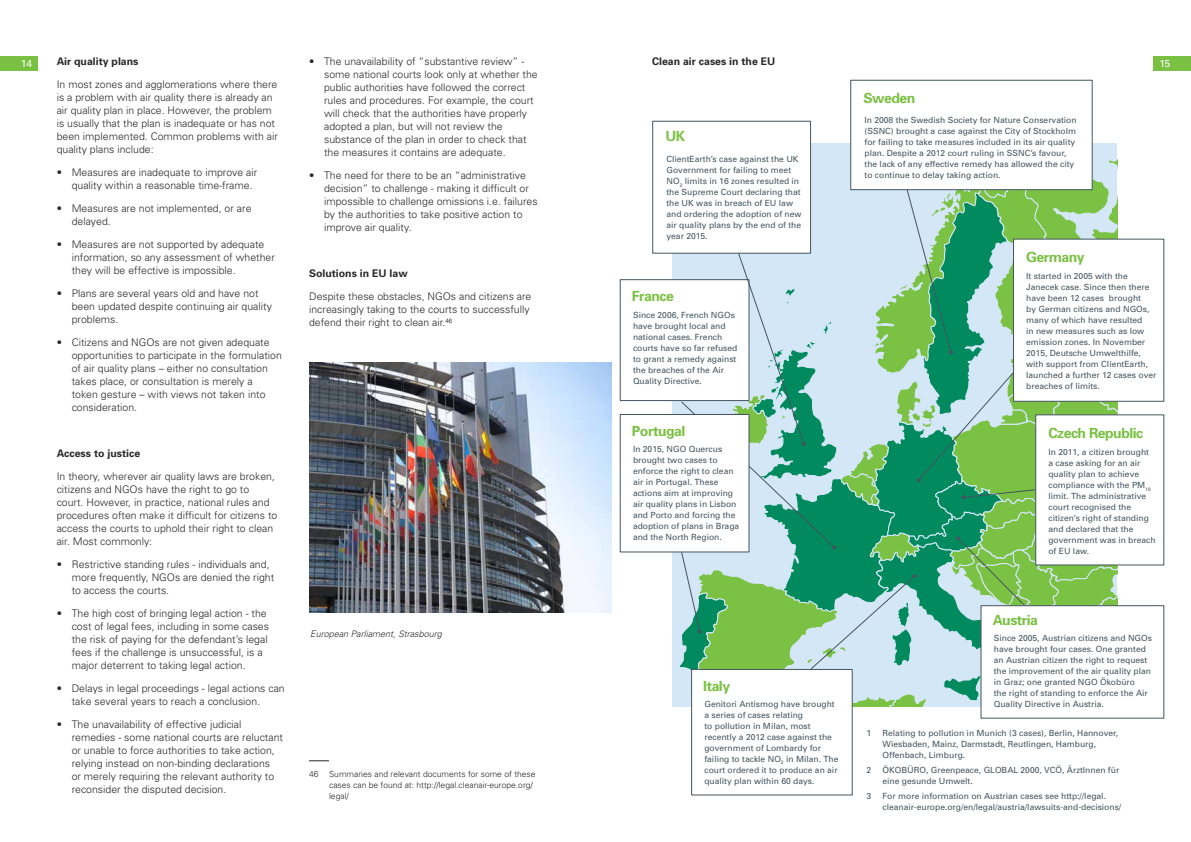
<style>
.page{position:relative;width:1191px;height:842px;background:#fff}
.page>*{position:absolute;margin:0;border:0;box-sizing:border-box;transform-origin:0 0}
.t1{font:700 14px "Univers";letter-spacing:-.035em;color:#7ac143}
.t2{font:300 10.5px/13px "Univers";color:#292829}
.t3{font:700 10.5px "Univers";color:#292829}
.t4{font:10px "Univers";color:#fff}
.t5{font:italic 300 9px "Univers";color:#292829}
.t6{font:8.5px/11px "Univers";color:#455560}
.t7{font:300 8.5px/11px "Univers";color:#292829}
</style>
<div class="page">
<div style="left:1153px;top:57px;width:38px;height:14px;background:#7ac143"></div>
<div style="left:0;top:57px;width:38px;height:14px;background:#7ac143"></div>
<svg style="left:309px;top:761px;width:20px;height:1px"></svg>
<img style="left:309px;top:363px;width:302px;height:249px">
<div style="left:620px;top:279px;width:129px;height:122px;background:#fff;border:1px solid #455560"></div>
<svg style="left:672px;top:143px;width:445px;height:563px"></svg>
<div style="left:652px;top:121px;width:158px;height:132px;background:#fff;border:1px solid #455560"></div>
<div style="left:1013px;top:239px;width:151px;height:162px;background:#fff"></div>
<div style="left:1035px;top:415px;width:129px;height:150px;background:#fff"></div>
<div style="left:981px;top:605px;width:183px;height:113px;background:#fff;border:1px solid #455560"></div>
<div style="left:850px;top:80px;width:242px;height:110px;background:#fff;border:1px solid #455560"></div>
<div style="left:620px;top:414px;width:129px;height:138px;background:#fff;border:1px solid #455560"></div>
<p class="t2" style="left:324px;top:55px;width:215px;text-indent:-15px">• The unavailability of “substantive review” - some national courts look only at whether the public authorities have followed the correct rules and procedures. For example, the court will check that the authorities have properly adopted a plan, but will not review the substance of the plan in order to check that the measures it contains are adequate.</p>
<p class="t2" style="left:324px;top:169px;width:215px;text-indent:-15px">• The need for there to be an “administrative decision” to challenge - making it difficult or impossible to challenge omissions i.e. failures by the authorities to take positive action to improve air quality.</p>
<p class="t3" style="left:309px;top:267px;width:100px">Solutions in EU law</p>
<p class="t2" style="left:309px;top:290px;width:224px">Despite these obstacles, NGOs and citizens are increasingly taking to the courts to successfully defend their right to clean air.<sup>46</sup></p>
<p class="t3" style="left:652px;top:55px;width:125px">Clean air cases in the EU</p>
<p class="t4" style="left:21px;top:58px;width:13px">14</p>
<p class="t3" style="left:57px;top:55px;width:83px">Air quality plans</p>
<p class="t4" style="left:1159px;top:58px;width:13px">15</p>
<p class="t2" style="left:57px;top:78px;width:223px">In most zones and agglomerations where there is a problem with air quality there is already an air quality plan in place. However, the problem is usually that the plan is inadequate or has not been implemented. Common problems with air quality plans include:</p>
<p class="t2" style="left:72px;top:166px;width:187px;text-indent:-15px">• Measures are inadequate to improve air quality within a reasonable time-frame.</p>
<p class="t2" style="left:72px;top:202px;width:181px;text-indent:-15px">• Measures are not implemented, or are delayed.</p>
<p class="t2" style="left:72px;top:238px;width:205px;text-indent:-15px">• Measures are not supported by adequate information, so any assessment of whether they will be effective is impossible.</p>
<p class="t2" style="left:72px;top:287px;width:202px;text-indent:-15px">• Plans are several years old and have not been updated despite continuing air quality problems.</p>
<p class="t2" style="left:72px;top:336px;width:212px;text-indent:-15px">• Citizens and NGOs are not given adequate opportunities to participate in the formulation of air quality plans – either no consultation takes place, or consultation is merely a<br>token gesture – with views not taken into consideration.</p>
<p class="t3" style="left:57px;top:447px;width:85px">Access to justice</p>
<p class="t2" style="left:57px;top:470px;width:222px">In theory, wherever air quality laws are broken, citizens and NGOs have the right to go to court. However, in practice, national rules and procedures often make it difficult for citizens to access the courts to uphold their right to clean air. Most commonly:</p>
<p class="t2" style="left:72px;top:558px;width:204px;text-indent:-15px">• Restrictive standing rules - individuals and, more frequently, NGOs are denied the right to access the courts.</p>
<p class="t2" style="left:72px;top:607px;width:199px;text-indent:-15px">• The high cost of bringing legal action - the cost of legal fees, including in some cases the risk of paying for the defendant’s legal fees if the challenge is unsuccessful, is a major deterrent to taking legal action.</p>
<p class="t2" style="left:72px;top:682px;width:214px;text-indent:-15px">• Delays in legal proceedings - legal actions can take several years to reach a conclusion.</p>
<p class="t2" style="left:72px;top:718px;width:213px;text-indent:-15px">• The unavailability of effective judicial remedies - some national courts are reluctant or unable to force authorities to take action, relying instead on non-binding declarations<br>or merely requiring the relevant authority to reconsider the disputed decision.</p>
<h1 class="t1" style="left:863px;top:89px;width:54px">Sweden</h1>
<p class="t6" style="left:864px;top:115px;width:214px">In 2008 the Swedish Society for Nature Conservation (SSNC) brought a case against the City of Stockholm for failing to take measures included in its air quality plan. Despite a 2012 court ruling in SSNC’s favour, the lack of any effective remedy has allowed the city to continue to delay taking action.</p>
<h1 class="t1" style="left:665px;top:128px;width:21px">UK</h1>
<p class="t6" style="left:666px;top:153px;width:136px">ClientEarth’s case against the UK<br>Government for failing to meet<br>NO<sub>2</sub> limits in 16 zones resulted in the Supreme Court declaring that the UK was in breach of EU law and ordering the adoption of new air quality plans by the end of the year 2015.</p>
<h1 class="t1" style="left:1026px;top:248px;width:60px">Germany</h1>
<p class="t6" style="left:1026px;top:271px;width:132px">It started in 2005 with the<br>Janecek case. Since then there have been 12 cases brought<br>by German citizens and NGOs, many of which have resulted<br>in new measures such as low emission zones. In November<br>2015, Deutsche Umwelthilfe, with support from ClientEarth, launched a further 12 cases over breaches of limits.</p>
<h1 class="t1" style="left:1048px;top:424px;width:96px">Czech Republic</h1>
<p class="t6" style="left:1048px;top:446px;width:109px">In 2011, a citizen brought a case asking for an air quality plan to achieve compliance with the PM<sub>10 </sub>limit. The administrative court recognised the citizen’s right of standing and declared that the government was in breach of EU law.</p>
<h1 class="t1" style="left:632px;top:288px;width:43px">France</h1>
<p class="t6" style="left:633px;top:309px;width:106px">Since 2006, French NGOs have brought local and national cases. French courts have so far refused to grant a remedy against the breaches of the Air<br>Quality Directive.</p>
<h1 class="t1" style="left:632px;top:423px;width:55px">Portugal</h1>
<p class="t6" style="left:633px;top:444px;width:108px">In 2015, NGO Quercus brought two cases to enforce the right to clean air in Portugal. These actions aim at improving air quality plans in Lisbon and Porto and forcing the adoption of plans in Braga and the North Region.</p>
<h1 class="t1" style="left:992px;top:612px;width:47px">Austria</h1>
<p class="t6" style="left:993px;top:632px;width:160px">Since 2005, Austrian citizens and NGOs have brought four cases. One granted an Austrian citizen the right to request the improvement of the air quality plan in Graz; one granted NGO Ökobüro<br>the right of standing to enforce the Air Quality Directive in Austria.</p>
<p class="t5" style="left:310px;top:628px;width:133px">European Parliament, Strasbourg</p>
<h1 class="t1" style="left:703px;top:678px;width:28px">Italy</h1>
<p class="t6" style="left:704px;top:698px;width:136px">Genitori Antismog have brought a series of cases relating<br>to pollution in Milan, most recently a 2012 case against the government of Lombardy for failing to tackle NO<sub>2</sub> in Milan. The court ordered it to produce an air quality plan within 60 days.</p>
<p class="t6" style="left:866px;top:727px;width:6px">1</p>
<p class="t6" style="left:882px;top:727px;width:237px">Relating to pollution in Munich (3 cases), Berlin, Hannover,<br>Wiesbaden, Mainz, Darmstadt, Reutlingen, Hamburg,<br>Offenbach, Limburg.</p>
<p class="t6" style="left:866px;top:764px;width:6px">2</p>
<p class="t6" style="left:882px;top:764px;width:238px">ÖKOBÜRO, Greenpeace, GLOBAL 2000, VCÖ, ÄrztInnen für eine gesunde Umwelt.</p>
<p class="t6" style="left:866px;top:791px;width:6px">3</p>
<p class="t6" style="left:882px;top:791px;width:240px">For more information on Austrian cases see http://legal. cleanair-europe.org/en/legal/austria/lawsuits-and-decisions/</p>
<p class="t7" style="left:329px;top:769px;width:208px;text-indent:-20px">46 Summaries and relevant documents for some of these cases can be found at: http://legal.cleanair-europe.org/ legal/</p>
</div>
